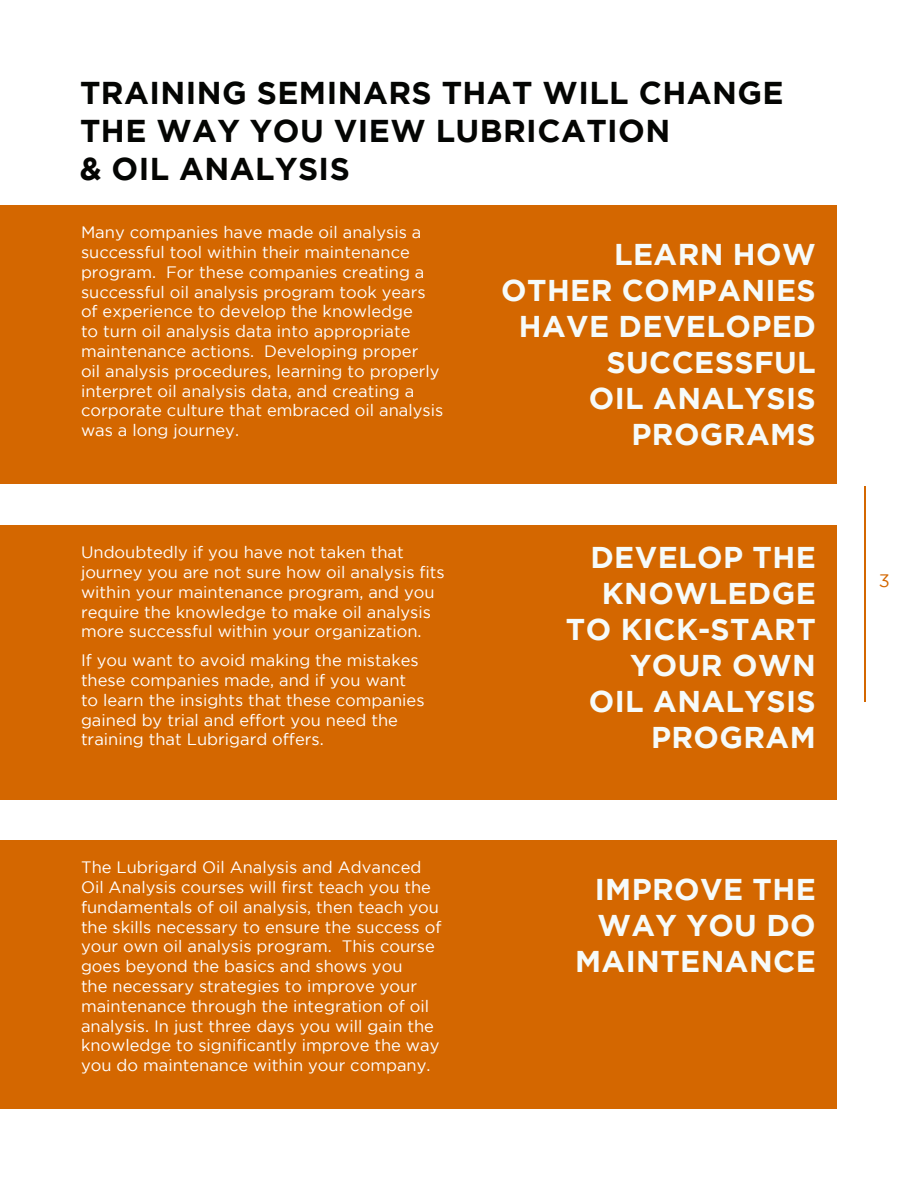
<style>
.page{position:relative;width:918px;height:1188px;background:#fff}
.page>*{position:absolute;margin:0;border:0;box-sizing:border-box;transform-origin:0 0}
.t1{font:700 31.5px/37.8px "Gotham";letter-spacing:.015em;color:#040503}
.t2{font:700 30px/36px "Gotham";letter-spacing:.015em;color:#f6fbfa;text-align:right}
.t3{font:18px "Gotham";color:#d46700}
.t4{font:16.5px/19.8px "Gotham";color:#fff}
</style>
<div class="page">
<div style="left:0;top:205px;width:837px;height:279px;background:#d46700"></div>
<hr style="left:864px;top:486px;width:2px;height:216px;background:#d46700">
<div style="left:0;top:525px;width:837px;height:274px;background:#d46700"></div>
<div style="left:0;top:840px;width:837px;height:268px;background:#d46700"></div>
<p class="t1" style="left:80px;top:73px;width:705px">TRAINING SEMINARS THAT WILL CHANGE<br>THE WAY YOU VIEW LUBRICATION</p>
<p class="t1" style="left:80px;top:149px;width:271px">&amp; OIL ANALYSIS</p>
<p class="t4" style="left:81px;top:222px;width:364px">Many companies have made oil analysis a successful tool within their maintenance program. For these companies creating a successful oil analysis program took years of experience to develop the knowledge<br>to turn oil analysis data into appropriate maintenance actions. Developing proper<br>oil analysis procedures, learning to properly interpret oil analysis data, and creating a corporate culture that embraced oil analysis was a long journey.</p>
<p class="t4" style="left:81px;top:542px;width:365px">Undoubtedly if you have not taken that journey you are not sure how oil analysis fits within your maintenance program, and you require the knowledge to make oil analysis more successful within your organization.</p>
<p class="t4" style="left:81px;top:650px;width:345px">If you want to avoid making the mistakes these companies made, and if you want to learn the insights that these companies gained by trial and effort you need the training that Lubrigard offers.</p>
<p class="t4" style="left:81px;top:857px;width:362px">The Lubrigard Oil Analysis and Advanced Oil Analysis courses will first teach you the fundamentals of oil analysis, then teach you the skills necessary to ensure the success of your own oil analysis program. This course goes beyond the basics and shows you<br>the necessary strategies to improve your maintenance through the integration of oil analysis. In just three days you will gain the knowledge to significantly improve the way you do maintenance within your company.</p>
<p class="t2" style="left:501px;top:235px;width:316px">LEARN HOW<br>OTHER COMPANIES<br>HAVE DEVELOPED<br>SUCCESSFUL<br>OIL ANALYSIS<br>PROGRAMS</p>
<p class="t2" style="left:566px;top:539px;width:251px">DEVELOP THE<br>KNOWLEDGE<br>TO KICK-START<br>YOUR OWN<br>OIL ANALYSIS<br>PROGRAM</p>
<p class="t2" style="left:575px;top:870px;width:242px">IMPROVE THE<br>WAY YOU DO<br>MAINTENANCE</p>
<p class="t3" style="left:879px;top:571px;width:13px">3</p>
</div>
